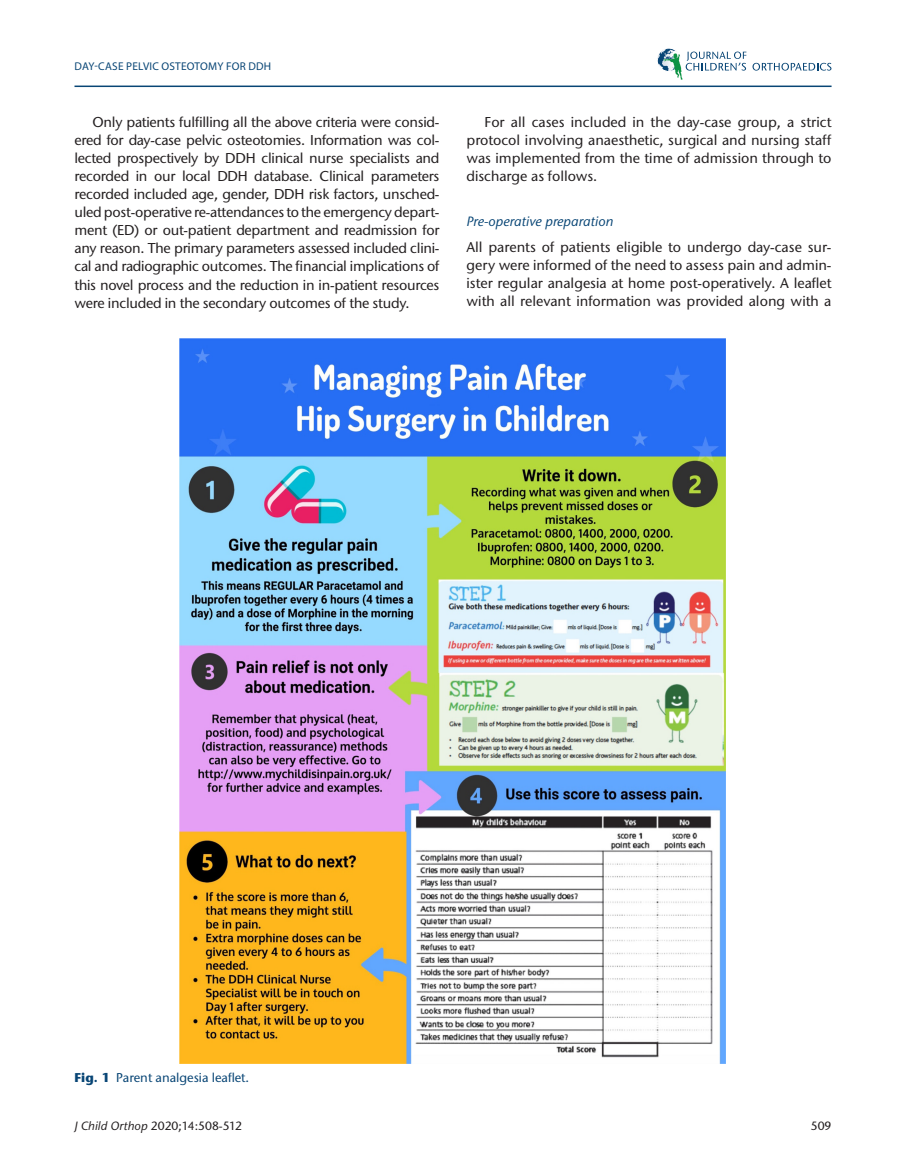
<style>
.page{position:relative;width:906px;height:1170px;background:#fff}
.page>*{position:absolute;margin:0;border:0;box-sizing:border-box;transform-origin:0 0}
.TXI{font:500 14.25px/18px "Stone Sans Pro ITC";letter-spacing:-.015em;color:#231f20;text-align:justify}
.TXT{font:500 14.25px/18px "Stone Sans Pro ITC";color:#231f20;text-align:justify}
.jrnlHead2{font:italic 500 13.5px "Stone Sans Pro ITC";color:#084575}
.jrnlFigCaption{font:500 12.75px "Stone Sans Pro ITC";color:#084575}
.jrnlRFH-TXT{font:500 12px "Stone Sans Pro ITC";color:#231f20}
.t1{font:11.25px "Myriad Pro";letter-spacing:.02em;color:#084575}
.s1{font-family:"Stone Sans Std";font-weight:700}
.s2{font-style:italic}
</style>
<div class="page">
<svg style="left:752px;top:63px;width:79px;height:8px"></svg>
<div style="left:657px;top:48px;width:23px;height:24px;border:1px solid #fff;border-radius:50%"></div>
<svg style="left:657px;top:49px;width:89px;height:31px"></svg>
<img style="left:180px;top:338px;width:546px;height:725px">
<hr style="left:74px;top:86px;width:757px;height:1px;background:#084575">
<p class="t1" style="left:75px;top:60px;width:198px">DAY-CASE PELVIC OSTEOTOMY FOR DDH</p>
<p class="TXI" style="left:74px;top:113px;width:366px;text-indent:18px">Only patients fulfilling all the above criteria were consid&shy;ered for day-case pelvic osteotomies. Information was col&shy;lected prospectively by DDH clinical nurse specialists and recorded in our local DDH database. Clinical parameters recorded included age, gender, DDH risk factors, unsched&shy;uled post-operative re-attendances to the emergency depart&shy;ment (ED) or out-patient department and readmission for any reason. The primary parameters assessed included clini&shy;cal and radiographic outcomes. The financial implications of this novel process and the reduction in in-patient resources were included in the secondary outcomes of the study.</p>
<p class="TXI" style="left:466px;top:113px;width:366px;text-indent:18px">For all cases included in the day-case group, a strict protocol involving anaesthetic, surgical and nursing staff was implemented from the time of admission through to discharge as follows.</p>
<p class="jrnlHead2" style="left:466px;top:214px;width:148px">Pre-operative preparation</p>
<p class="TXT" style="left:466px;top:238px;width:366px">All parents of patients eligible to undergo day-case sur&shy;gery were informed of the need to assess pain and admin&shy;ister regular analgesia at home post-operatively. A leaflet with all relevant information was provided along with a</p>
<p class="jrnlFigCaption" style="left:75px;top:1069px;width:176px"><span class="s1">Fig. 1</span> Parent analgesia leaflet.</p>
<p class="jrnlRFH-TXT" style="left:74px;top:1118px;width:169px"><span class="s2">J Child Orthop</span> 2020;14:508-512</p>
<p class="jrnlRFH-TXT" style="left:811px;top:1118px;width:22px">509</p>
</div>
